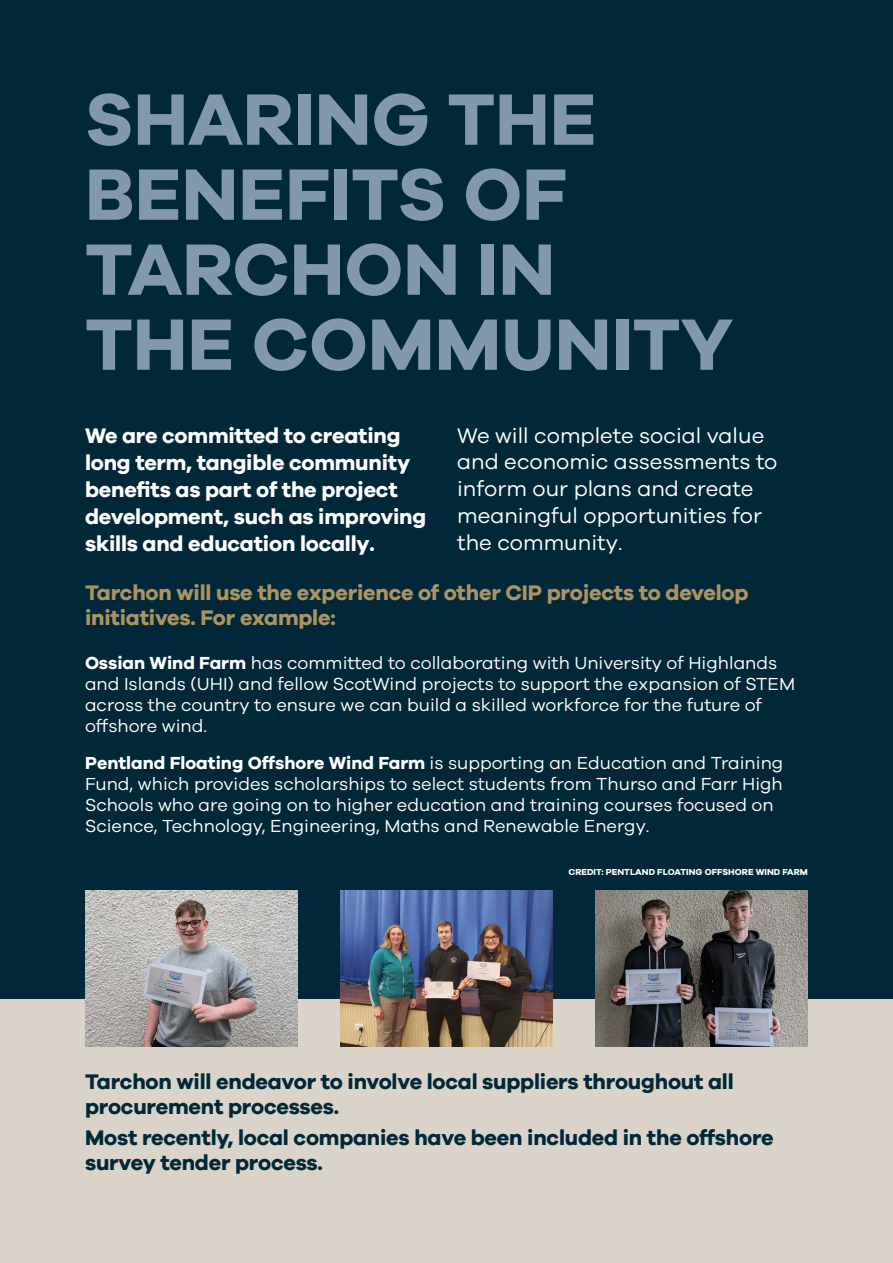
<style>
.page{position:relative;width:893px;height:1263px;background:#002838}
.page>*{position:absolute;margin:0;border:0;box-sizing:border-box;transform-origin:0 0}
.t1{font:700 75px/75px "Galano Grotesque";color:#8198af}
.t2{font:700 21.75px/24.8px "Galano Grotesque";letter-spacing:-.01em;color:#002838}
.t3{font:700 21.75px/27px "Galano Grotesque";letter-spacing:-.01em;color:#fff}
.t4{font:21.75px/27px "Galano Grotesque";color:#fff}
.t5{font:700 21.75px/25.5px "Galano Grotesque";letter-spacing:-.01em;color:#ac9462}
.t6{font:18px/21px "Galano Grotesque";color:#fff}
.t7{font:700 9px "Galano Grotesque";color:#fff}
.s1{font-weight:700}
</style>
<div class="page">
<div style="left:0;top:999px;width:893px;height:264px;background:#dad3c9"></div>
<img style="left:340px;top:890px;width:213px;height:157px">
<img style="left:85px;top:890px;width:212px;height:157px">
<img style="left:596px;top:890px;width:212px;height:157px">
<h1 class="t1" style="left:85px;top:80px;width:650px">SHARING THE<br>BENEFITS OF<br>TARCHON IN<br>THE COMMUNITY</h1>
<p class="t3" style="left:85px;top:421px;width:343px">We are committed to creating long term, tangible community benefits as part of the project development, such as improving skills and education locally.</p>
<p class="t4" style="left:457px;top:421px;width:322px">We will complete social value and economic assessments to inform our plans and create meaningful opportunities for the community.</p>
<p class="t5" style="left:85px;top:579px;width:665px">Tarchon will use the experience of other CIP projects to develop initiatives. For example:</p>
<p class="t6" style="left:85px;top:652px;width:712px"><span class="s1">Ossian Wind Farm</span> has committed to collaborating with University of Highlands and Islands (UHI) and fellow ScotWind projects to support the expansion of STEM across the country to ensure we can build a skilled workforce for the future of offshore wind.</p>
<p class="t6" style="left:85px;top:752px;width:700px"><span class="s1">Pentland Floating Offshore Wind Farm</span> is supporting an Education and Training Fund, which provides scholarships to select students from Thurso and Farr High Schools who are going on to higher education and training courses focused on Science, Technology, Engineering, Maths and Renewable Energy.</p>
<p class="t7" style="left:568px;top:866px;width:241px">CREDIT: PENTLAND FLOATING OFFSHORE WIND FARM</p>
<p class="t2" style="left:85px;top:1068px;width:650px">Tarchon will endeavor to involve local suppliers throughout all procurement processes.</p>
<p class="t2" style="left:85px;top:1124px;width:690px">Most recently, local companies have been included in the offshore survey tender process.</p>
</div>
